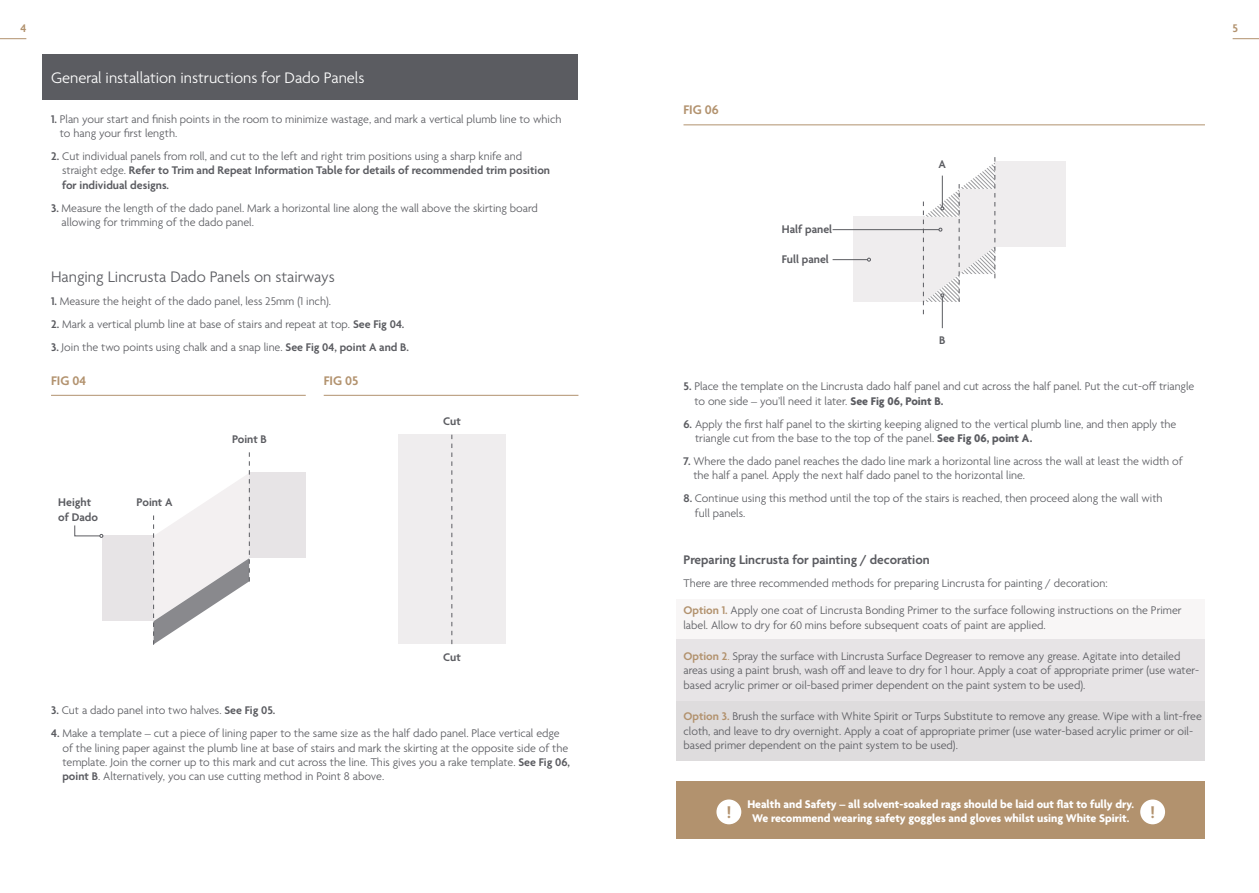
<style>
.page{position:relative;width:1259px;height:893px;background:#fff}
.page>*{position:absolute;margin:0;border:0;box-sizing:border-box;transform-origin:0 0}
.t1{font:600 18.3px "Agenda";color:#b2926e}
.t2{font:300 16.5px "Agenda";color:#fff}
.t3{font:300 16.5px "Agenda";color:#5b5c61}
.t4{font:600 13.5px "Agenda";color:#5b5c61}
.t5{font:600 13.5px "Agenda";color:#b2926e}
.t6{font:300 12px/14.4px "Agenda";color:#5b5c61}
.t7{font:700 12px/14.4px "Agenda";color:#fff;text-align:center}
.t8{font:600 12px/14.4px "Agenda";color:#5b5c61}
.t9{font:600 12px "Agenda";color:#b2926e}
.s1{font-weight:600}
.s2{font-weight:700}
.s3{font-weight:600;color:#b2926e}
.s4{color:#b2926e}
</style>
<div class="page">
<div style="left:676px;top:781px;width:528px;height:58px;background:#b2926e"></div>
<div style="left:676px;top:599px;width:528px;height:40px;background:#f8f6f6"></div>
<div style="left:676px;top:639px;width:528px;height:63px;background:#e7e4e6"></div>
<div style="left:676px;top:702px;width:528px;height:59px;background:#dedcdd"></div>
<div style="left:43px;top:54px;width:535px;height:45px;background:#5b5c61"></div>
<div style="left:102px;top:536px;width:52px;height:85px;background:#e7e4e6"></div>
<div style="left:852px;top:217px;width:71px;height:85px;background:#efedee"></div>
<div style="left:995px;top:161px;width:70px;height:85px;background:#efedee"></div>
<div style="left:249px;top:473px;width:57px;height:85px;background:#e7e4e6"></div>
<svg style="left:153px;top:452px;width:97px;height:193px"></svg>
<hr style="left:51px;top:395px;width:255px;height:1px;background:#b2926e">
<hr style="left:324px;top:395px;width:254px;height:1px;background:#b2926e">
<hr style="left:683px;top:125px;width:522px;height:1px;background:#b2926e">
<div style="left:398px;top:435px;width:108px;height:209px;background:#efedee"></div>
<svg style="left:451px;top:435px;width:1px;height:209px"></svg>
<svg style="left:74px;top:525px;width:29px;height:13px"></svg>
<hr style="left:832px;top:259px;width:35px;height:1px;background:#5b5c61">
<svg style="left:867px;top:258px;width:4px;height:3px"></svg>
<hr style="left:832px;top:229px;width:107px;height:1px;background:#5b5c61">
<hr style="left:942px;top:297px;width:1px;height:31px;background:#5b5c61">
<svg style="left:923px;top:157px;width:72px;height:157px"></svg>
<div style="left:716px;top:799px;width:25px;height:25px;background:#fff;border-radius:50%"></div>
<div style="left:1140px;top:799px;width:25px;height:25px;background:#fff;border-radius:50%"></div>
<svg style="left:1232px;top:38px;width:27px;height:1px"></svg>
<svg style="left:0;top:38px;width:26px;height:1px"></svg>
<p class="t9" style="left:20px;top:22px;width:7px">4</p>
<p class="t9" style="left:1232px;top:22px;width:7px">5</p>
<p class="t2" style="left:51px;top:69px;width:315px">General installation instructions for Dado Panels</p>
<p class="t6" style="left:60px;top:112px;width:503px;text-indent:-9px"><span class="s1">1.</span> Plan your start and finish points in the room to minimize wastage, and mark a vertical plumb line to which to hang your first length.</p>
<p class="t6" style="left:62px;top:150px;width:489px;text-indent:-11px"><span class="s1">2.</span> Cut individual panels from roll, and cut to the left and right trim positions using a sharp knife and straight edge. <span class="s1">Refer to Trim and Repeat Information Table for details of recommended trim position for individual designs.</span></p>
<p class="t6" style="left:62px;top:201px;width:478px;text-indent:-11px"><span class="s1">3.</span> Measure the length of the dado panel. Mark a horizontal line along the wall above the skirting board allowing for trimming of the dado panel.</p>
<p class="t3" style="left:51px;top:268px;width:285px">Hanging Lincrusta Dado Panels on stairways</p>
<p class="t6" style="left:51px;top:295px;width:281px"><span class="s1">1.</span> Measure the height of the dado panel, less 25mm (1 inch).</p>
<p class="t6" style="left:51px;top:318px;width:355px"><span class="s1">2.</span> Mark a vertical plumb line at base of stairs and repeat at top. <span class="s1">See Fig 04.</span></p>
<p class="t6" style="left:51px;top:341px;width:360px"><span class="s1">3.</span> Join the two points using chalk and a snap line. <span class="s1">See Fig 04, point A and B.</span></p>
<p class="t5" style="left:51px;top:373px;width:37px">FIG 04</p>
<p class="t5" style="left:324px;top:373px;width:36px">FIG 05</p>
<p class="t8" style="left:58px;top:496px;width:41px">Height of Dado</p>
<p class="t8" style="left:137px;top:496px;width:38px">Point A</p>
<p class="t8" style="left:232px;top:433px;width:36px">Point B</p>
<p class="t8" style="left:443px;top:415px;width:19px">Cut</p>
<p class="t8" style="left:443px;top:651px;width:19px">Cut</p>
<p class="t6" style="left:51px;top:704px;width:226px"><span class="s1">3.</span> Cut a dado panel into two halves. <span class="s1">See Fig 05.</span></p>
<p class="t6" style="left:62px;top:727px;width:509px;text-indent:-11px"><span class="s1">4.</span> Make a template – cut a piece of lining paper to the same size as the half dado panel. Place vertical edge of the lining paper against the plumb line at base of stairs and mark the skirting at the opposite side of the template. Join the corner up to this mark and cut across the line. This gives you a rake template. <span class="s1">See Fig 06, point B</span>. Alternatively, you can use cutting method in Point 8 above.</p>
<p class="t5" style="left:683px;top:103px;width:37px">FIG 06</p>
<p class="t8" style="left:782px;top:223px;width:52px">Half panel</p>
<p class="t8" style="left:782px;top:253px;width:48px">Full panel</p>
<p class="t8" style="left:938px;top:158px;width:9px">A</p>
<p class="t8" style="left:939px;top:334px;width:8px">B</p>
<p class="t6" style="left:694px;top:380px;width:501px;text-indent:-11px"><span class="s1">5.</span> Place the template on the Lincrusta dado half panel and cut across the half panel. Put the cut-off triangle to one side – you’ll need it later. <span class="s2">See Fig 06, Point B.</span></p>
<p class="t6" style="left:695px;top:417px;width:483px;text-indent:-12px"><span class="s1">6.</span> Apply the first half panel to the skirting keeping aligned to the vertical plumb line, and then apply the triangle cut from the base to the top of the panel. <span class="s2">See Fig 06, point A.</span></p>
<p class="t6" style="left:693px;top:455px;width:491px;text-indent:-10px"><span class="s1">7.</span> Where the dado panel reaches the dado line mark a horizontal line across the wall at least the width of the half a panel. Apply the next half dado panel to the horizontal line.</p>
<p class="t6" style="left:695px;top:492px;width:469px;text-indent:-11px"><span class="s1">8.</span> Continue using this method until the top of the stairs is reached, then proceed along the wall with full panels.</p>
<p class="t4" style="left:683px;top:553px;width:248px">Preparing Lincrusta for painting / decoration</p>
<p class="t6" style="left:683px;top:577px;width:426px">There are three recommended methods for preparing Lincrusta for painting / decoration:</p>
<p class="t6" style="left:683px;top:604px;width:500px"><span class="s3">Option 1.</span> Apply one coat of Lincrusta Bonding Primer to the surface following instructions on the Primer label. Allow to dry for 60 mins before subsequent coats of paint are applied.</p>
<p class="t6" style="left:683px;top:650px;width:517px"><span class="s3">Option 2</span><span class="s4">.</span> Spray the surface with Lincrusta Surface Degreaser to remove any grease. Agitate into detailed areas using a paint brush, wash off and leave to dry for 1 hour. Apply a coat of appropriate primer (use water&shy;based acrylic primer or oil-based primer dependent on the paint system to be used).</p>
<p class="t6" style="left:683px;top:710px;width:520px"><span class="s3">Option 3.</span> Brush the surface with White Spirit or Turps Substitute to remove any grease. Wipe with a lint-free cloth, and leave to dry overnight. Apply a coat of appropriate primer (use water-based acrylic primer or oil&shy;based primer dependent on the paint system to be used).</p>
<p class="t7" style="left:747px;top:798px;width:388px">Health and Safety – all solvent-soaked rags should be laid out flat to fully dry.<br>We recommend wearing safety goggles and gloves whilst using White Spirit.</p>
<p class="t1" style="left:726px;top:803px;width:7px">!</p>
<p class="t1" style="left:1150px;top:803px;width:7px">!</p>
</div>
